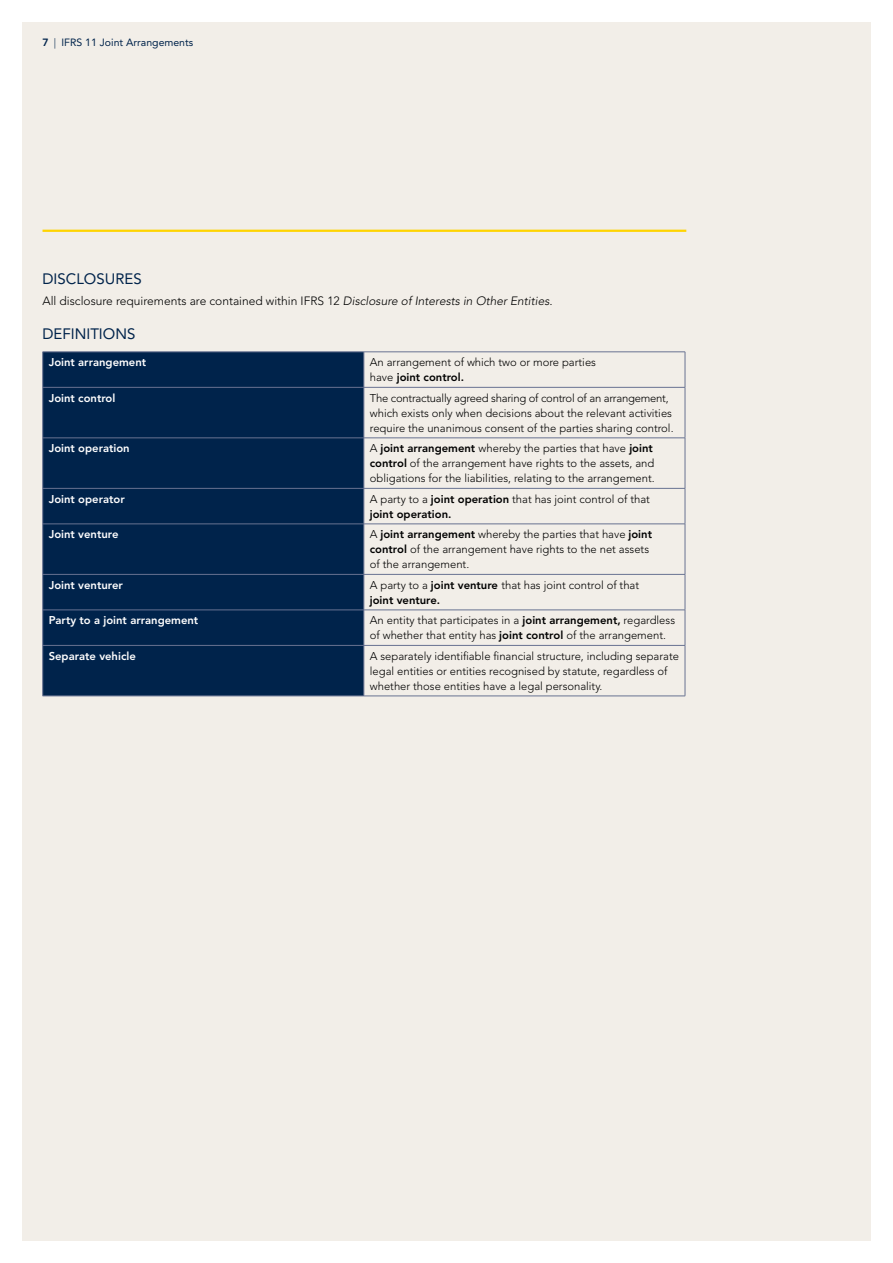
<style>
.page{position:relative;width:893px;height:1263px;background:#fff}
.page>*{position:absolute;margin:0;border:0;box-sizing:border-box;transform-origin:0 0}
.t1{font:15px "Avenir LT Std";color:#00234b}
.t2{font:300 12px "Avenir LT Std";color:#000}
.t3{font:300 11.25px/15px "Avenir LT Std";color:#000}
.t4{font:800 11.25px "Avenir LT Std";color:#fff}
.t5{font:10.5px "Avenir LT Std";color:#00234b}
.s1{font-weight:800}
.s2{font-weight:300}
.s3{font-style:italic}
</style>
<div class="page">
<div style="left:22px;top:22px;width:848px;height:1218px;background:#f2eee8"></div>
<hr style="left:43px;top:230px;width:643px;height:2px;background:#ffd400">
<div style="left:43px;top:353px;width:321px;height:343px;background:#00234b"></div>
<hr style="left:43px;top:352px;width:321px;height:1px;background:#687291">
<hr style="left:42px;top:352px;width:1px;height:35px;background:#687291">
<hr style="left:364px;top:352px;width:321px;height:1px;background:#687291">
<hr style="left:364px;top:352px;width:1px;height:35px;background:#687291">
<hr style="left:685px;top:352px;width:1px;height:35px;background:#687291">
<hr style="left:43px;top:387px;width:321px;height:1px;background:#687291">
<hr style="left:42px;top:387px;width:1px;height:51px;background:#687291">
<hr style="left:364px;top:387px;width:321px;height:1px;background:#687291">
<hr style="left:364px;top:387px;width:1px;height:51px;background:#687291">
<hr style="left:685px;top:387px;width:1px;height:51px;background:#687291">
<hr style="left:43px;top:438px;width:321px;height:1px;background:#687291">
<hr style="left:42px;top:438px;width:1px;height:50px;background:#687291">
<hr style="left:364px;top:438px;width:321px;height:1px;background:#687291">
<hr style="left:364px;top:438px;width:1px;height:50px;background:#687291">
<hr style="left:685px;top:438px;width:1px;height:50px;background:#687291">
<hr style="left:43px;top:488px;width:321px;height:1px;background:#687291">
<hr style="left:42px;top:488px;width:1px;height:36px;background:#687291">
<hr style="left:364px;top:488px;width:321px;height:1px;background:#687291">
<hr style="left:364px;top:488px;width:1px;height:36px;background:#687291">
<hr style="left:685px;top:488px;width:1px;height:36px;background:#687291">
<hr style="left:43px;top:524px;width:321px;height:1px;background:#687291">
<hr style="left:42px;top:524px;width:1px;height:50px;background:#687291">
<hr style="left:364px;top:524px;width:321px;height:1px;background:#687291">
<hr style="left:364px;top:524px;width:1px;height:50px;background:#687291">
<hr style="left:685px;top:524px;width:1px;height:50px;background:#687291">
<hr style="left:43px;top:574px;width:321px;height:1px;background:#687291">
<hr style="left:42px;top:575px;width:1px;height:35px;background:#687291">
<hr style="left:364px;top:574px;width:321px;height:1px;background:#687291">
<hr style="left:364px;top:575px;width:1px;height:35px;background:#687291">
<hr style="left:685px;top:575px;width:1px;height:35px;background:#687291">
<hr style="left:43px;top:610px;width:321px;height:1px;background:#687291">
<hr style="left:42px;top:610px;width:1px;height:35px;background:#687291">
<hr style="left:364px;top:610px;width:321px;height:1px;background:#687291">
<hr style="left:364px;top:610px;width:1px;height:35px;background:#687291">
<hr style="left:685px;top:610px;width:1px;height:35px;background:#687291">
<hr style="left:43px;top:645px;width:321px;height:1px;background:#687291">
<hr style="left:42px;top:646px;width:1px;height:50px;background:#687291">
<hr style="left:364px;top:645px;width:321px;height:1px;background:#687291">
<hr style="left:364px;top:646px;width:1px;height:50px;background:#687291">
<hr style="left:685px;top:646px;width:1px;height:50px;background:#687291">
<hr style="left:43px;top:696px;width:321px;height:1px;background:#687291">
<hr style="left:364px;top:696px;width:321px;height:1px;background:#687291">
<p class="t5" style="left:43px;top:37px;width:152px"><span class="s1">7</span> <span class="s2">|</span> IFRS 11 Joint Arrangements</p>
<h1 class="t1" style="left:43px;top:270px;width:101px">DISCLOSURES</h1>
<p class="t2" style="left:43px;top:294px;width:512px">All disclosure requirements are contained within IFRS 12 <span class="s3">Disclosure of Interests in Other Entities.</span></p>
<h1 class="t1" style="left:43px;top:325px;width:94px">DEFINITIONS</h1>
<p class="t4" style="left:49px;top:356px;width:99px">Joint arrangement</p>
<p class="t3" style="left:370px;top:355px;width:228px">An arrangement of which two or more parties have <span class="s1">joint control.</span></p>
<p class="t4" style="left:49px;top:391px;width:68px">Joint control</p>
<p class="t3" style="left:370px;top:390px;width:305px">The contractually agreed sharing of control of an arrangement, which exists only when decisions about the relevant activities require the unanimous consent of the parties sharing control.</p>
<p class="t4" style="left:49px;top:442px;width:83px">Joint operation</p>
<p class="t3" style="left:370px;top:441px;width:286px">A <span class="s1">joint arrangement</span> whereby the parties that have <span class="s1">joint control</span> of the arrangement have rights to the assets, and obligations for the liabilities, relating to the arrangement.</p>
<p class="t4" style="left:49px;top:492px;width:78px">Joint operator</p>
<p class="t3" style="left:370px;top:491px;width:282px">A party to a <span class="s1">joint operation</span> that has joint control of that <span class="s1">joint operation.</span></p>
<p class="t4" style="left:49px;top:528px;width:71px">Joint venture</p>
<p class="t3" style="left:370px;top:527px;width:284px">A <span class="s1">joint arrangement</span> whereby the parties that have <span class="s1">joint control</span> of the arrangement have rights to the net assets of the arrangement.</p>
<p class="t4" style="left:49px;top:578px;width:76px">Joint venturer</p>
<p class="t3" style="left:370px;top:577px;width:271px">A party to a <span class="s1">joint venture</span> that has joint control of that <span class="s1">joint venture.</span></p>
<p class="t4" style="left:49px;top:614px;width:151px">Party to a joint arrangement</p>
<p class="t3" style="left:370px;top:613px;width:307px">An entity that participates in a <span class="s1">joint arrangement,</span> regardless of whether that entity has <span class="s1">joint control</span> of the arrangement.</p>
<p class="t4" style="left:49px;top:649px;width:89px">Separate vehicle</p>
<p class="t3" style="left:370px;top:648px;width:311px">A separately identifiable financial structure, including separate legal entities or entities recognised by statute, regardless of whether those entities have a legal personality.</p>
</div>
